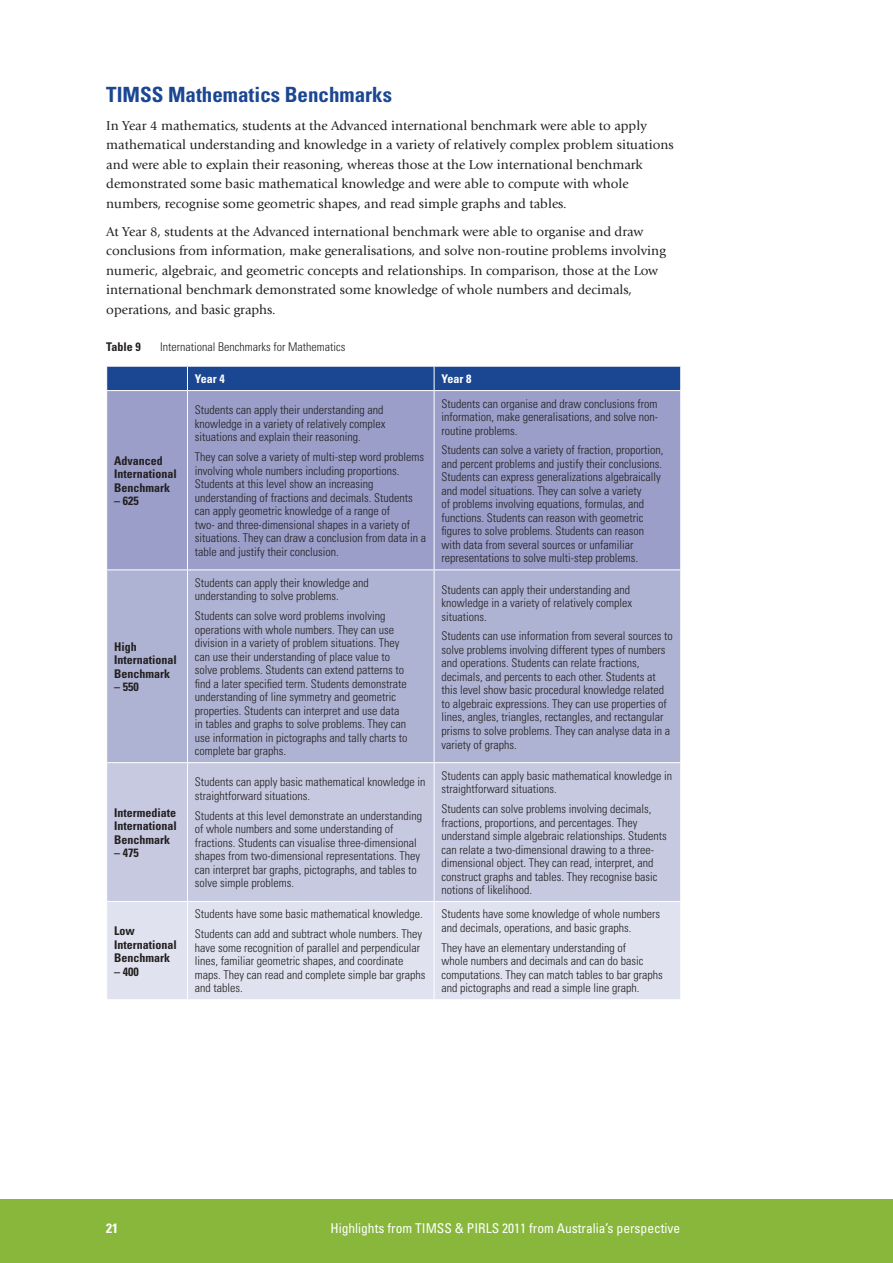
<style>
.page{position:relative;width:893px;height:1263px;background:#fff}
.page>*{position:absolute;margin:0;border:0;box-sizing:border-box;transform-origin:0 0}
.t1{font:700 condensed 21px "Univers";color:#1b4692}
.t2{font:13.5px/19.5px "Giovanni";color:#231f20}
.t3{font:condensed 13.5px "Univers";color:#fff}
.t4{font:700 condensed 13.5px "Univers";color:#fff}
.t5{font:300 condensed 12px/13.5px "Univers";color:#231f20}
.t6{font:700 condensed 12px/13.5px "Univers";color:#231f20}
.t7{font:700 condensed 12px "Univers";color:#fff}
</style>
<div class="page">
<div style="left:0;top:1199px;width:893px;height:64px;background:#88b73c"></div>
<div style="left:107px;top:391px;width:573px;height:178px;background:#9a9ec8"></div>
<div style="left:107px;top:570px;width:573px;height:192px;background:#afb3d3"></div>
<div style="left:107px;top:763px;width:573px;height:138px;background:#c7c9e1"></div>
<div style="left:107px;top:902px;width:573px;height:97px;background:#e0e2ef"></div>
<hr style="left:187px;top:391px;width:1px;height:178px;background:#fff">
<hr style="left:434px;top:391px;width:1px;height:178px;background:#fff">
<hr style="left:187px;top:570px;width:1px;height:192px;background:#fff">
<hr style="left:434px;top:570px;width:1px;height:192px;background:#fff">
<hr style="left:187px;top:763px;width:1px;height:138px;background:#fff">
<hr style="left:434px;top:763px;width:1px;height:138px;background:#fff">
<hr style="left:187px;top:902px;width:1px;height:97px;background:#fff">
<hr style="left:434px;top:902px;width:1px;height:97px;background:#fff">
<div style="left:106px;top:366px;width:575px;height:24px;background:#1b4692"></div>
<h1 class="t1" style="left:106px;top:81px;width:287px">TIMSS Mathematics Benchmarks</h1>
<p class="t2" style="left:106px;top:116px;width:569px">In Year 4 mathematics, students at the Advanced international benchmark were able to apply mathematical understanding and knowledge in a variety of relatively complex problem situations and were able to explain their reasoning, whereas those at the Low international benchmark demonstrated some basic mathematical knowledge and were able to compute with whole numbers, recognise some geometric shapes, and read simple graphs and tables.</p>
<p class="t2" style="left:106px;top:222px;width:561px">At Year 8, students at the Advanced international benchmark were able to organise and draw conclusions from information, make generalisations, and solve non-routine problems involving numeric, algebraic, and geometric concepts and relationships. In comparison, those at the Low international benchmark demonstrated some knowledge of whole numbers and decimals, operations, and basic graphs.</p>
<p class="t6" style="left:106px;top:340px;width:36px">Table 9</p>
<p class="t5" style="left:160px;top:340px;width:187px">International Benchmarks for Mathematics</p>
<p class="t7" style="left:195px;top:371px;width:31px">Year 4</p>
<p class="t7" style="left:442px;top:371px;width:31px">Year 8</p>
<p class="t6" style="left:114px;top:454px;width:64px">Advanced<br>International<br>Benchmark</p>
<p class="t6" style="left:114px;top:494px;width:26px">– 625</p>
<p class="t6" style="left:114px;top:640px;width:64px">High<br>International<br>Benchmark</p>
<p class="t6" style="left:114px;top:680px;width:26px">– 550</p>
<p class="t6" style="left:114px;top:805px;width:64px;text-align:justify">Intermediate International Benchmark</p>
<p class="t6" style="left:114px;top:846px;width:26px">– 475</p>
<p class="t6" style="left:114px;top:924px;width:64px">Low<br>International<br>Benchmark</p>
<p class="t6" style="left:114px;top:964px;width:26px">– 400</p>
<p class="t5" style="left:195px;top:403px;width:192px">Students can apply their understanding and knowledge in a variety of relatively complex situations and explain their reasoning.</p>
<p class="t5" style="left:195px;top:450px;width:233px">They can solve a variety of multi-step word problems involving whole numbers including proportions.<br>Students at this level show an increasing understanding of fractions and decimals. Students can apply geometric knowledge of a range of<br>two- and three-dimensional shapes in a variety of situations. They can draw a conclusion from data in a table and justify their conclusion.</p>
<p class="t5" style="left:195px;top:576px;width:175px">Students can apply their knowledge and understanding to solve problems.</p>
<p class="t5" style="left:195px;top:609px;width:214px">Students can solve word problems involving operations with whole numbers. They can use division in a variety of problem situations. They can use their understanding of place value to solve problems. Students can extend patterns to find a later specified term. Students demonstrate understanding of line symmetry and geometric properties. Students can interpret and use data in tables and graphs to solve problems. They can use information in pictographs and tally charts to complete bar graphs.</p>
<p class="t5" style="left:195px;top:775px;width:232px">Students can apply basic mathematical knowledge in straightforward situations.</p>
<p class="t5" style="left:195px;top:809px;width:229px">Students at this level demonstrate an understanding of whole numbers and some understanding of fractions. Students can visualise three-dimensional shapes from two-dimensional representations. They can interpret bar graphs, pictographs, and tables to solve simple problems.</p>
<p class="t5" style="left:195px;top:904px;width:229px;line-height:20px">Students have some basic mathematical knowledge.<br>Students can add and subtract whole numbers. They</p>
<p class="t5" style="left:195px;top:941px;width:232px">have some recognition of parallel and perpendicular lines, familiar geometric shapes, and coordinate maps. They can read and complete simple bar graphs and tables.</p>
<p class="t5" style="left:442px;top:397px;width:218px;text-align:justify">Students can organise and draw conclusions from information, make generalisations, and solve non&shy;routine problems.</p>
<p class="t5" style="left:442px;top:443px;width:223px">Students can solve a variety of fraction, proportion, and percent problems and justify their conclusions.<br>Students can express generalizations algebraically and model situations. They can solve a variety<br>of problems involving equations, formulas, and functions. Students can reason with geometric figures to solve problems. Students can reason with data from several sources or unfamiliar representations to solve multi-step problems.</p>
<p class="t5" style="left:442px;top:583px;width:192px">Students can apply their understanding and knowledge in a variety of relatively complex situations.</p>
<p class="t5" style="left:442px;top:629px;width:233px">Students can use information from several sources to solve problems involving different types of numbers and operations. Students can relate fractions, decimals, and percents to each other. Students at this level show basic procedural knowledge related to algebraic expressions. They can use properties of lines, angles, triangles, rectangles, and rectangular prisms to solve problems. They can analyse data in a variety of graphs.</p>
<p class="t5" style="left:442px;top:769px;width:232px">Students can apply basic mathematical knowledge in straightforward situations.</p>
<p class="t5" style="left:442px;top:802px;width:227px">Students can solve problems involving decimals, fractions, proportions, and percentages. They understand simple algebraic relationships. Students can relate a two-dimensional drawing to a three&shy;dimensional object. They can read, interpret, and construct graphs and tables. They recognise basic notions of likelihood.</p>
<p class="t5" style="left:442px;top:907px;width:220px">Students have some knowledge of whole numbers and decimals, operations, and basic graphs.</p>
<p class="t5" style="left:442px;top:941px;width:223px">They have an elementary understanding of<br>whole numbers and decimals and can do basic computations. They can match tables to bar graphs and pictographs and read a simple line graph.</p>
<p class="t4" style="left:106px;top:1220px;width:13px">21</p>
<p class="t3" style="left:330px;top:1220px;width:351px">Highlights from TIMSS &amp; PIRLS 2011 from Australia’s perspective</p>
</div>
